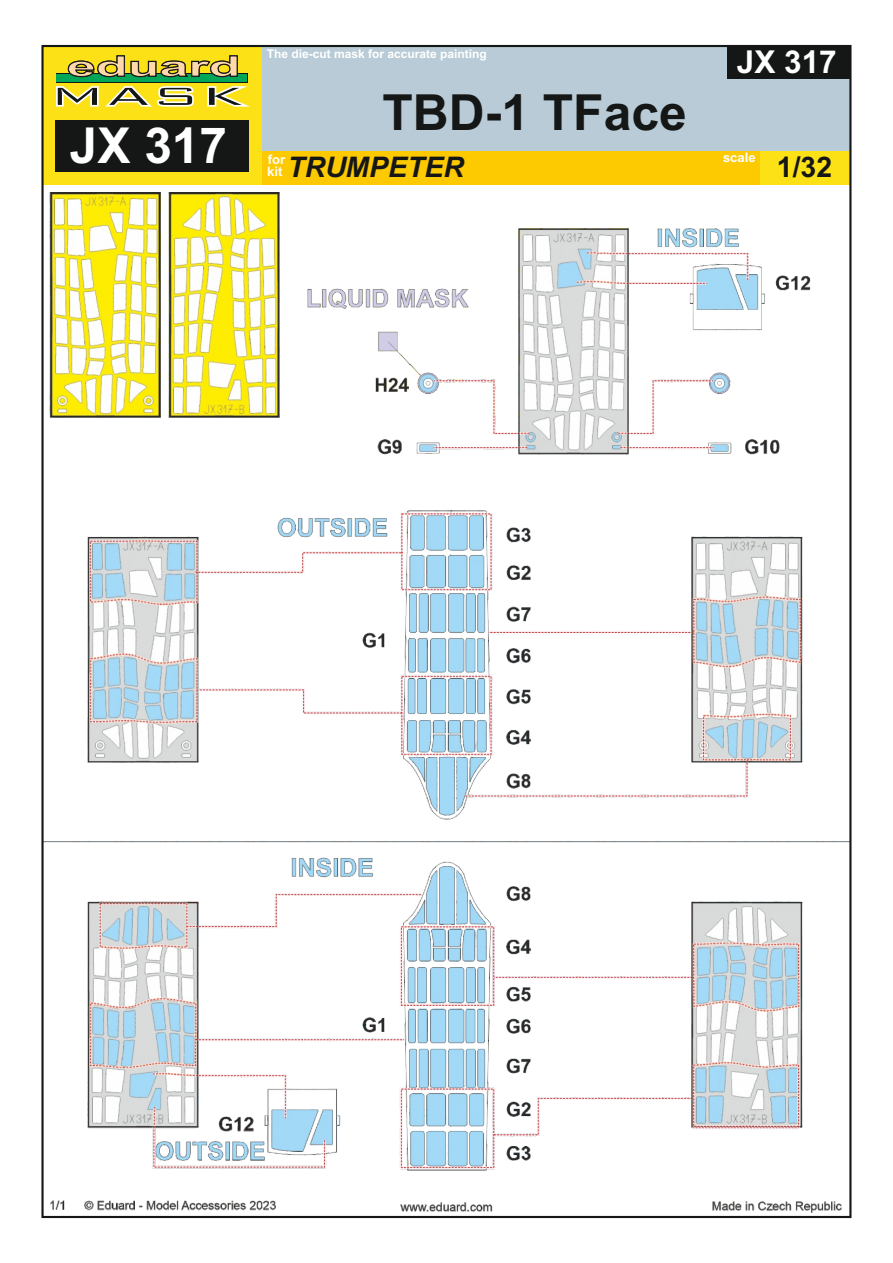
<style>
.page{position:relative;width:893px;height:1263px;background:#fff}
.page>*{position:absolute;margin:0;border:0;box-sizing:border-box;transform-origin:0 0}
.t1{font:700 49.8px "Arial";color:#151616}
.t2{font:700 49.5px "Arial";color:#fff}
.t3{font:700 31.5px "Arial";color:#fff}
.t4{font:italic 700 28.35px "Arial";color:#151616}
.t5{font:700 28.35px "Arial";color:#151616}
.t6{font:700 13.05px/12.3px "Arial";color:#fff}
.t7{font:700 12px "Arial";color:#fff}
</style>
<div class="page">
<img style="left:44px;top:193px;width:804px;height:1020px">
<div style="left:262px;top:46px;width:588px;height:105px;background:#b8cbd6"></div>
<div style="left:43px;top:46px;width:219px;height:139px;background:#fbe116"></div>
<div style="left:262px;top:151px;width:497px;height:34px;background:#fdc900"></div>
<div style="left:759px;top:151px;width:91px;height:34px;background:#fbe116"></div>
<div style="left:55px;top:120px;width:193px;height:51px;background:#151616"></div>
<svg style="left:56px;top:86px;width:194px;height:21px"></svg>
<svg style="left:56px;top:73px;width:192px;height:9px"></svg>
<div style="left:57px;top:74px;width:190px;height:7px;background:#00a759"></div>
<svg style="left:68px;top:55px;width:170px;height:22px"></svg>
<div style="left:727px;top:46px;width:123px;height:33px;background:#151616"></div>
<h2 class="t2" style="left:70px;top:127px;width:159px">JX 317</h2>
<p class="t7" style="left:267px;top:49px;width:222px">The die-cut mask for accurate painting</p>
<h3 class="t3" style="left:737px;top:50px;width:101px">JX 317</h3>
<h1 class="t1" style="left:383px;top:94px;width:306px">TBD-1 TFace</h1>
<h3 class="t4" style="left:287px;top:157px;width:178px">TRUMPETER</h3>
<p class="t6" style="left:723px;top:153px;width:34px">scale</p>
<p class="t6" style="left:267px;top:154px;width:19px">for kit</p>
<h3 class="t5" style="left:777px;top:157px;width:57px">1/32</h3>
</div>
